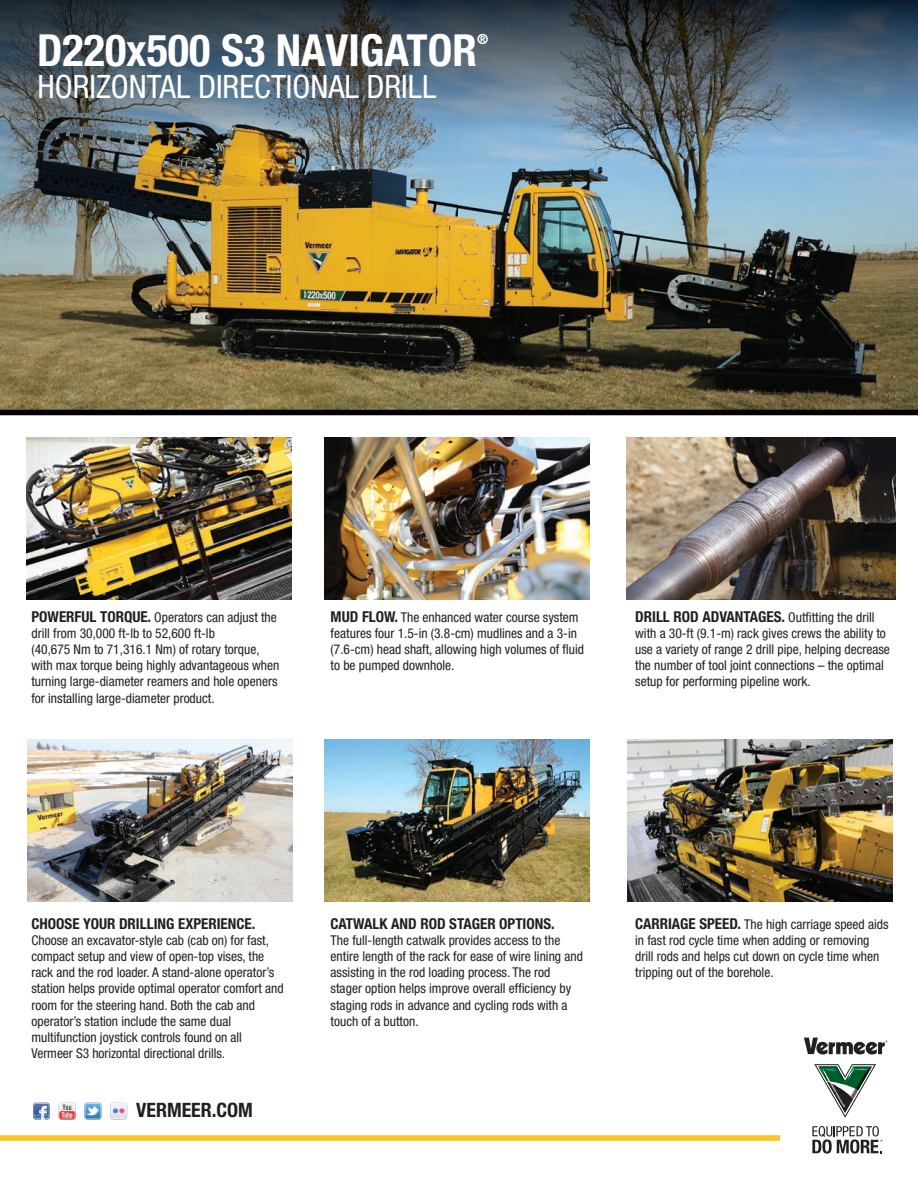
<style>
.page{position:relative;width:918px;height:1188px;background:#fff}
.page>*{position:absolute;margin:0;border:0;box-sizing:border-box;transform-origin:0 0}
.t1{font:700 condensed 44.25px "Helvetica Neue";color:#fff}
.t2{font:condensed 32.25px "Helvetica Neue";color:#fff}
.t3{font:700 condensed 19.8px "Helvetica Neue";color:#231f20}
.t4{font:700 condensed 15px "Helvetica Neue";color:#231f20}
.t5{font:700 condensed 13.95px "Helvetica Neue";color:#fff}
.t6{font:condensed 13.5px/16.2px "Helvetica Neue";color:#231f20}
.s1{font-weight:700;font-size:15px}
.s2{font-weight:400;font-size:13.5px}
</style>
<div class="page">
<img style="left:0;top:0;width:918px;height:410px">
<svg style="left:804px;top:1038px;width:83px;height:16px"></svg>
<svg style="left:812px;top:1126px;width:71px;height:28px"></svg>
<svg style="left:814px;top:1064px;width:62px;height:54px"></svg>
<svg style="left:33px;top:1103px;width:17px;height:17px"></svg>
<img style="left:34px;top:1103px;width:15px;height:3px">
<svg style="left:110px;top:1103px;width:17px;height:17px"></svg>
<svg style="left:59px;top:1103px;width:17px;height:17px"></svg>
<svg style="left:85px;top:1103px;width:16px;height:17px"></svg>
<div style="left:0;top:1135px;width:780px;height:6px;background:#fec422"></div>
<div style="left:0;top:410px;width:918px;height:5px;background:#010101"></div>
<img style="left:26px;top:437px;width:266px;height:162px">
<img style="left:627px;top:740px;width:265px;height:161px">
<img style="left:27px;top:739px;width:266px;height:162px">
<img style="left:626px;top:437px;width:269px;height:162px">
<img style="left:324px;top:437px;width:266px;height:162px">
<img style="left:324px;top:740px;width:266px;height:161px">
<h1 class="t1" style="left:37px;top:23px;width:441px">D220x500 S3 NAVIGATOR</h1>
<p class="t5" style="left:477px;top:31px;width:13px">®</p>
<h2 class="t2" style="left:37px;top:68px;width:401px">HORIZONTAL DIRECTIONAL DRILL</h2>
<p class="t6" style="left:31px;top:609px;width:249px"><span class="s1">POWERFUL TORQUE.</span> Operators can adjust the drill from 30,000 ft-lb to 52,600 ft-lb<br>(40,675 Nm to 71,316.1 Nm) of rotary torque, with max torque being highly advantageous when turning large-diameter reamers and hole openers for installing large-diameter product.</p>
<p class="t6" style="left:331px;top:609px;width:255px"><span class="s1">MUD FLOW.</span> The enhanced water course system features four 1.5-in (3.8-cm) mudlines and a 3-in (7.6-cm) head shaft, allowing high volumes of fluid to be pumped downhole.</p>
<p class="t4" style="left:635px;top:607px;width:241px">DRILL ROD ADVANTAGES. <span class="s2">Outfitting the drill</span></p>
<p class="t6" style="left:635px;top:625px;width:256px">with a 30-ft (9.1-m) rack gives crews the ability to use a variety of range 2 drill pipe, helping decrease the number of tool joint connections – the optimal setup for performing pipeline work.</p>
<p class="t4" style="left:32px;top:914px;width:225px">CHOOSE YOUR DRILLING EXPERIENCE.</p>
<p class="t6" style="left:32px;top:932px;width:254px">Choose an excavator-style cab (cab on) for fast, compact setup and view of open-top vises, the rack and the rod loader. A stand-alone operator’s station helps provide optimal operator comfort and room for the steering hand. Both the cab and operator’s station include the same dual multifunction joystick controls found on all Vermeer S3 horizontal directional drills.</p>
<h3 class="t3" style="left:136px;top:1098px;width:118px">VERMEER.COM</h3>
<p class="t4" style="left:331px;top:914px;width:226px">CATWALK AND ROD STAGER OPTIONS.</p>
<p class="t6" style="left:331px;top:932px;width:254px">The full-length catwalk provides access to the entire length of the rack for ease of wire lining and assisting in the rod loading process. The rod stager option helps improve overall efficiency by staging rods in advance and cycling rods with a touch of a button.</p>
<p class="t6" style="left:635px;top:916px;width:255px"><span class="s1">CARRIAGE SPEED.</span> The high carriage speed aids in fast rod cycle time when adding or removing drill rods and helps cut down on cycle time when tripping out of the borehole.</p>
</div>
